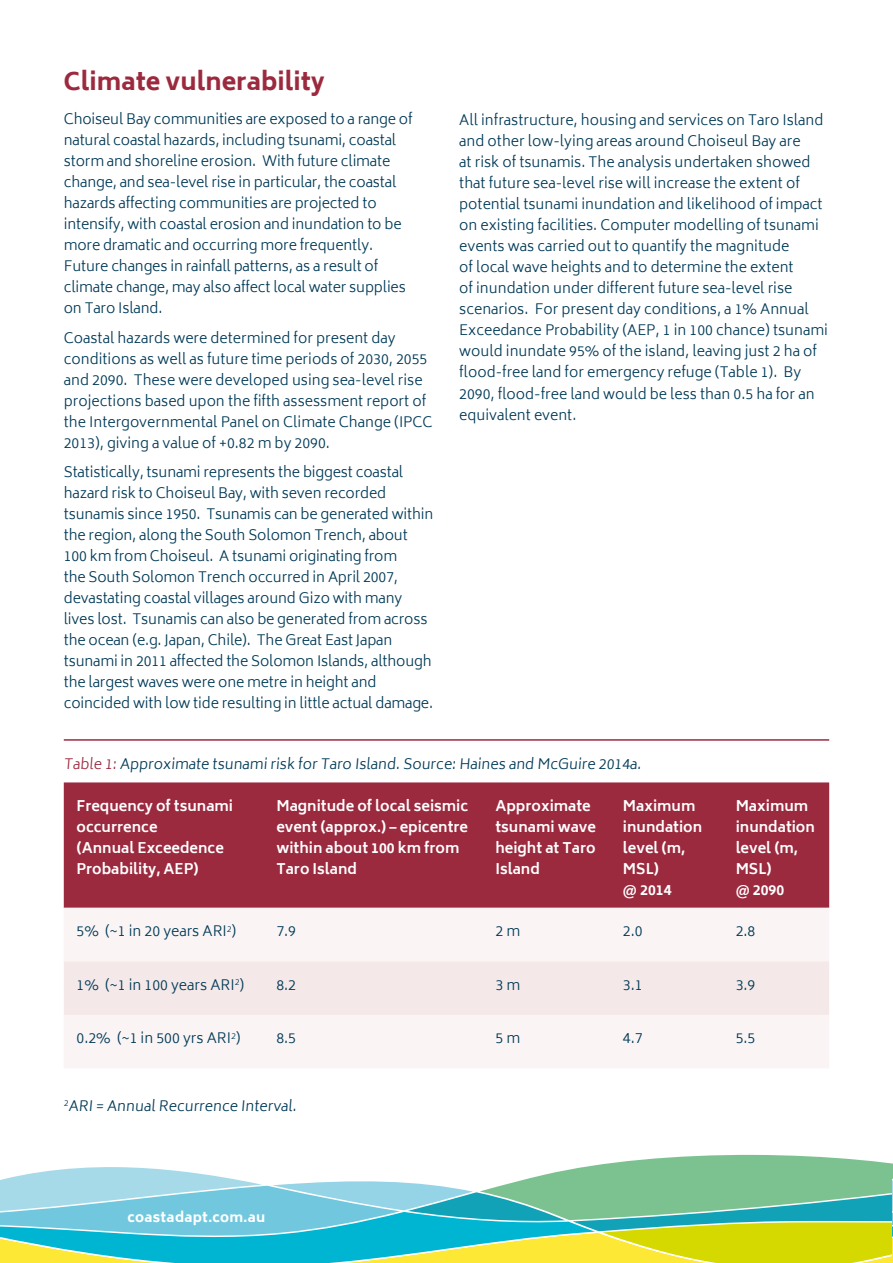
<style>
.page{position:relative;width:893px;height:1263px;background:#fff}
.page>*{position:absolute;margin:0;border:0;box-sizing:border-box;transform-origin:0 0}
.t1{font:800 24px "Biryani";color:#9c2a3f}
.t2{font:300 14.25px/21px "Biryani";letter-spacing:-.01em;color:#003a57}
.t3{font:700 14.25px/21px "Biryani";color:#fff}
.t4{font:800 13.5px "Biryani";letter-spacing:.02em;color:#fff}
.s1{color:#9c2a3f}
</style>
<div class="page">
<svg style="left:0;top:1154px;width:893px;height:109px"></svg>
<div style="left:64px;top:782px;width:765px;height:126px;background:#9c2a3f"></div>
<div style="left:64px;top:908px;width:765px;height:160px;background:#faf4f4"></div>
<div style="left:64px;top:961px;width:765px;height:54px;background:#f4e8e8"></div>
<hr style="left:64px;top:739px;width:765px;height:2px;background:#9c2a3f">
<h1 class="t1" style="left:64px;top:68px;width:263px">Climate vulnerability</h1>
<p class="t2" style="left:64px;top:109px;width:350px">Choiseul Bay communities are exposed to a range of natural coastal hazards, including tsunami, coastal storm and shoreline erosion. With future climate change, and sea-level rise in particular, the coastal hazards affecting communities are projected to intensify, with coastal erosion and inundation to be more dramatic and occurring more frequently.<br>Future changes in rainfall patterns, as a result of climate change, may also affect local water supplies on Taro Island.</p>
<p class="t2" style="left:64px;top:327px;width:370px">Coastal hazards were determined for present day conditions as well as future time periods of 2030, 2055 and 2090. These were developed using sea-level rise projections based upon the fifth assessment report of the Intergovernmental Panel on Climate Change (IPCC 2013), giving a value of +0.82 m by 2090.</p>
<p class="t2" style="left:64px;top:462px;width:371px">Statistically, tsunami represents the biggest coastal hazard risk to Choiseul Bay, with seven recorded tsunamis since 1950. Tsunamis can be generated within the region, along the South Solomon Trench, about 100 km from Choiseul. A tsunami originating from<br>the South Solomon Trench occurred in April 2007, devastating coastal villages around Gizo with many lives lost. Tsunamis can also be generated from across the ocean (e.g. Japan, Chile). The Great East Japan tsunami in 2011 affected the Solomon Islands, although the largest waves were one metre in height and coincided with low tide resulting in little actual damage.</p>
<p class="t2" style="left:459px;top:110px;width:370px">All infrastructure, housing and services on Taro Island and other low-lying areas around Choiseul Bay are<br>at risk of tsunamis. The analysis undertaken showed that future sea-level rise will increase the extent of potential tsunami inundation and likelihood of impact on existing facilities. Computer modelling of tsunami events was carried out to quantify the magnitude<br>of local wave heights and to determine the extent<br>of inundation under different future sea-level rise scenarios. For present day conditions, a 1% Annual Exceedance Probability (AEP, 1 in 100 chance) tsunami would inundate 95% of the island, leaving just 2 ha of flood-free land for emergency refuge (Table 1). By 2090, flood-free land would be less than 0.5 ha for an equivalent event.</p>
<p class="t2" style="left:64px;top:753px;width:581px"><span class="s1">Table 1:</span> Approximate tsunami risk for Taro Island. Source: Haines and McGuire 2014a.</p>
<p class="t3" style="left:77px;top:796px;width:158px">Frequency of tsunami occurrence<br>(Annual Exceedence<br>Probability, AEP)</p>
<p class="t3" style="left:276px;top:796px;width:193px">Magnitude of local seismic event (approx.) – epicentre within about 100 km from<br>Taro Island</p>
<p class="t3" style="left:495px;top:796px;width:102px">Approximate tsunami wave height at Taro<br>Island</p>
<p class="t3" style="left:623px;top:796px;width:81px">Maximum inundation level (m,<br>MSL)<br>@ 2014</p>
<p class="t3" style="left:736px;top:796px;width:81px">Maximum inundation level (m,<br>MSL)<br>@ 2090</p>
<p class="t2" style="left:77px;top:921px;width:161px">5% (~1 in 20 years ARI<sup>2</sup>)</p>
<p class="t2" style="left:276px;top:921px;width:21px">7.9</p>
<p class="t2" style="left:495px;top:921px;width:26px">2 m</p>
<p class="t2" style="left:623px;top:921px;width:21px">2.0</p>
<p class="t2" style="left:736px;top:921px;width:21px">2.8</p>
<p class="t2" style="left:77px;top:974px;width:169px">1% (~1 in 100 years ARI<sup>2</sup>)</p>
<p class="t2" style="left:276px;top:974px;width:21px">8.2</p>
<p class="t2" style="left:495px;top:974px;width:26px">3 m</p>
<p class="t2" style="left:623px;top:974px;width:21px">3.1</p>
<p class="t2" style="left:736px;top:974px;width:21px">3.9</p>
<p class="t2" style="left:77px;top:1028px;width:165px">0.2% (~1 in 500 yrs ARI<sup>2</sup>)</p>
<p class="t2" style="left:276px;top:1028px;width:21px">8.5</p>
<p class="t2" style="left:495px;top:1028px;width:26px">5 m</p>
<p class="t2" style="left:623px;top:1028px;width:21px">4.7</p>
<p class="t2" style="left:736px;top:1028px;width:21px">5.5</p>
<p class="t2" style="left:64px;top:1095px;width:236px"><sup>2</sup>ARI = Annual Recurrence Interval.</p>
<p class="t4" style="left:128px;top:1209px;width:139px">coastadapt.com.au</p>
</div>
